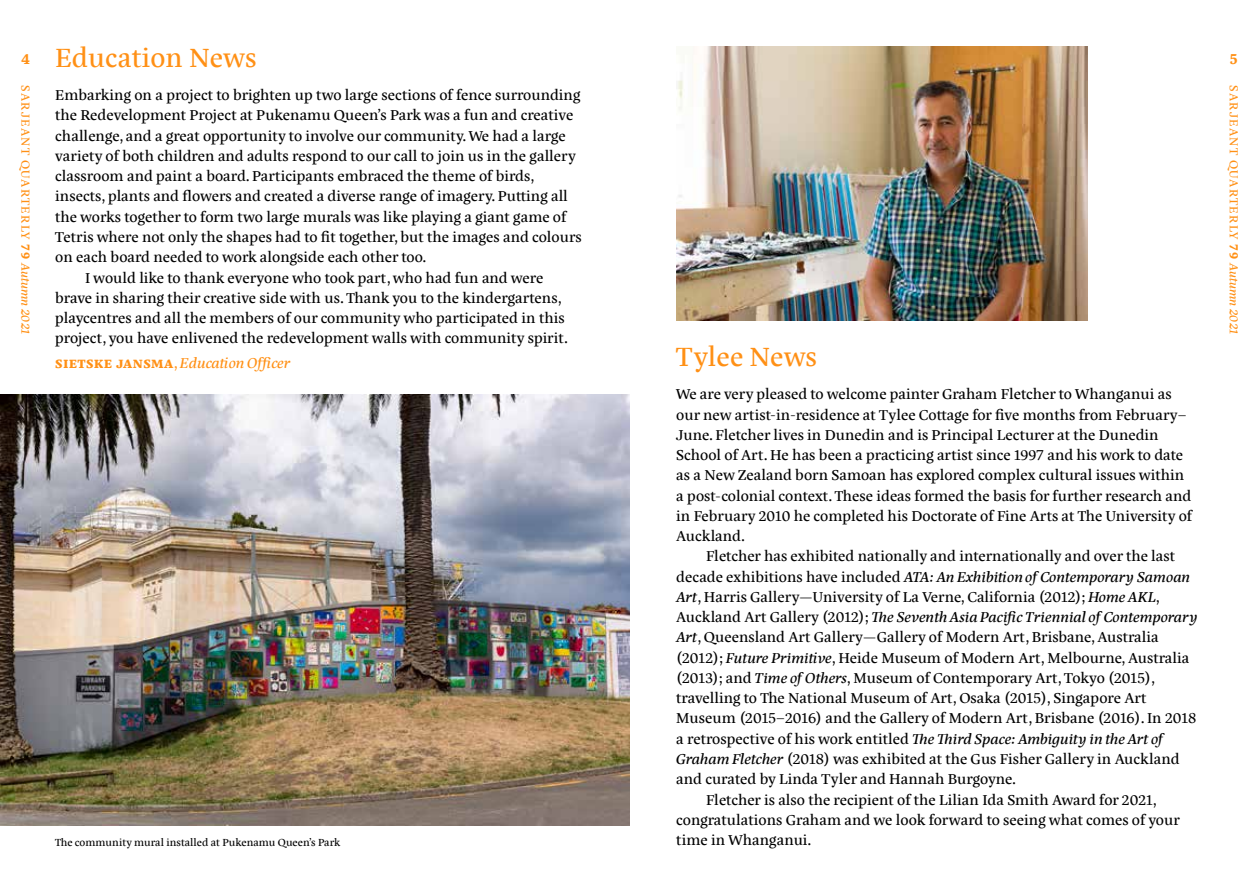
<style>
.page{position:relative;width:1259px;height:893px;background:#fff}
.page>*{position:absolute;margin:0;border:0;box-sizing:border-box;transform-origin:0 0}
.t1{font:27px "Eskorte Latin";color:#ff9015}
.t2{font:14.7px/20.2px "Eskorte Latin";color:#000}
.t3{font:italic 14.7px "Eskorte Latin";color:#000}
.t4{font:italic 14.7px "Eskorte Latin";color:#ff9015}
.t5{font:700 14.7px "Eskorte Latin";color:#ff9015}
.t6{font:12px "Eskorte Latin";letter-spacing:.11em;color:#ff9015}
.t7{font:10.5px "Eskorte Latin";color:#000}
.s1{font-weight:700;font-style:normal}
.s2{font-style:normal}
.s3{font-weight:700}
.s4{font-style:italic}
</style>
<div class="page">
<img style="left:676px;top:47px;width:411px;height:274px">
<img style="left:0;top:394px;width:629px;height:432px">
<h1 class="t1" style="left:55px;top:42px;width:203px">Education News</h1>
<p class="t2" style="left:55px;top:85px;width:526px">Embarking on a project to brighten up two large sections of fence surrounding</p>
<p class="t2" style="left:55px;top:105px;width:519px">the Redevelopment Project at Pukenamu Queen’s Park was a fun and creative</p>
<p class="t2" style="left:55px;top:125px;width:512px">challenge, and a great opportunity to involve our community. We had a large</p>
<p class="t2" style="left:55px;top:146px;width:522px">variety of both children and adults respond to our call to join us in the gallery</p>
<p class="t2" style="left:55px;top:166px;width:481px">classroom and paint a board. Participants embraced the theme of birds,</p>
<p class="t2" style="left:55px;top:186px;width:514px">insects, plants and flowers and created a diverse range of imagery. Putting all</p>
<p class="t2" style="left:55px;top:207px;width:512px">the works together to form two large murals was like playing a giant game of</p>
<p class="t2" style="left:55px;top:227px;width:528px">Tetris where not only the shapes had to fit together, but the images and colours</p>
<p class="t2" style="left:55px;top:247px;width:373px">on each board needed to work alongside each other too.</p>
<p class="t2" style="left:85px;top:267px;width:460px">I would like to thank everyone who took part, who had fun and were</p>
<p class="t2" style="left:55px;top:288px;width:508px">brave in sharing their creative side with us. Thank you to the kindergartens,</p>
<p class="t2" style="left:55px;top:308px;width:511px">playcentres and all the members of our community who participated in this</p>
<p class="t2" style="left:55px;top:328px;width:514px">project, you have enlivened the redevelopment walls with community spirit.</p>
<p class="t4" style="left:55px;top:352px;width:237px"><span class="s1">SIETSKE JANSMA</span><span class="s2">,</span> Education Officer</p>
<p class="t5" style="left:21px;top:51px;width:11px">4</p>
<p class="t5" style="left:1229px;top:51px;width:10px">5</p>
<p class="t6" style="left:1241px;top:85px;width:251px;rotate:90deg">SARJEANT QUARTERLY <span class="s3">79</span> <span class="s4">Autumn 2021</span></p>
<p class="t6" style="left:33px;top:85px;width:251px;rotate:90deg">SARJEANT QUARTERLY <span class="s3">79</span> <span class="s4">Autumn 2021</span></p>
<h1 class="t1" style="left:676px;top:341px;width:142px">Tylee News</h1>
<p class="t2" style="left:676px;top:384px;width:517px">We are very pleased to welcome painter Graham Fletcher to Whanganui as our new artist-in-residence at Tylee Cottage for five months from February– June. Fletcher lives in Dunedin and is Principal Lecturer at the Dunedin School of Art. He has been a practicing artist since 1997 and his work to date as a New Zealand born Samoan has explored complex cultural issues within a post‐colonial context. These ideas formed the basis for further research and in February 2010 he completed his Doctorate of Fine Arts at The University of Auckland.</p>
<p class="t2" style="left:706px;top:546px;width:471px">Fletcher has exhibited nationally and internationally and over the last</p>
<p class="t3" style="left:676px;top:566px;width:515px"><span class="s2">decade exhibitions have included</span> ATA: An Exhibition of Contemporary Samoan</p>
<p class="t2" style="left:676px;top:587px;width:485px"><span class="s4">Art</span>, Harris Gallery—University of La Verne, California (2012); <span class="s4">Home AKL</span>,</p>
<p class="t3" style="left:676px;top:606px;width:523px"><span class="s2">Auckland Art Gallery (2012);</span> The Seventh Asia Pacific Triennial of Contemporary</p>
<p class="t2" style="left:676px;top:627px;width:484px"><span class="s4">Art</span>, Queensland Art Gallery—Gallery of Modern Art, Brisbane, Australia</p>
<p class="t2" style="left:676px;top:647px;width:514px">(2012); <span class="s4">Future Primitive</span>, Heide Museum of Modern Art, Melbourne, Australia</p>
<p class="t2" style="left:676px;top:668px;width:480px">(2013); and <span class="s4">Time of Others</span>, Museum of Contemporary Art, Tokyo (2015),</p>
<p class="t2" style="left:676px;top:688px;width:472px">travelling to The National Museum of Art, Osaka (2015), Singapore Art</p>
<p class="t2" style="left:676px;top:708px;width:521px">Museum (2015–2016) and the Gallery of Modern Art, Brisbane (2016). In 2018</p>
<p class="t3" style="left:676px;top:728px;width:488px"><span class="s2">a retrospective of his work entitled</span> The Third Space: Ambiguity in the Art of</p>
<p class="t2" style="left:676px;top:749px;width:505px"><span class="s4">Graham Fletcher</span> (2018) was exhibited at the Gus Fisher Gallery in Auckland</p>
<p class="t2" style="left:676px;top:769px;width:341px">and curated by Linda Tyler and Hannah Burgoyne.</p>
<p class="t2" style="left:706px;top:789px;width:452px">Fletcher is also the recipient of the Lilian Ida Smith Award for 2021,</p>
<p class="t2" style="left:676px;top:810px;width:505px">congratulations Graham and we look forward to seeing what comes of your</p>
<p class="t2" style="left:676px;top:830px;width:137px">time in Whanganui.</p>
<p class="t7" style="left:55px;top:836px;width:287px">The community mural installed at Pukenamu Queen’s Park</p>
</div>
